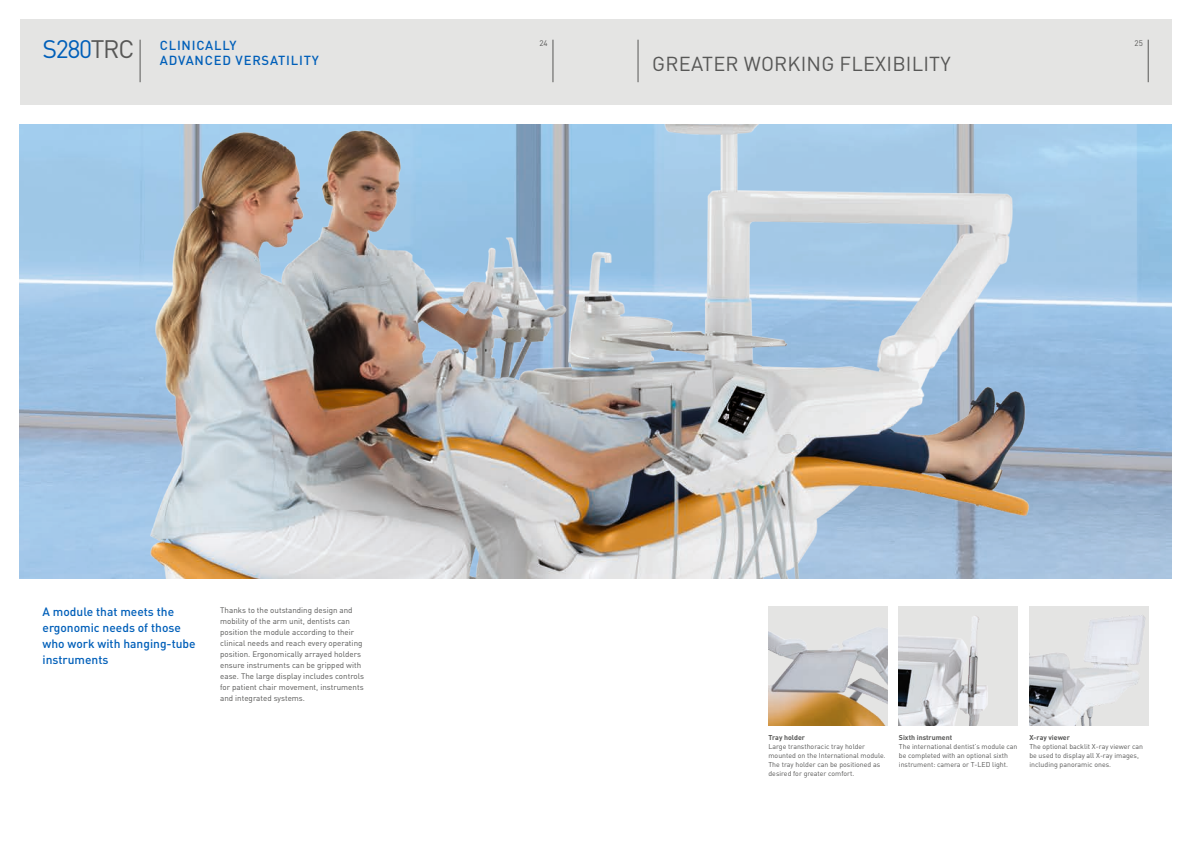
<style>
.page{position:relative;width:1191px;height:842px;background:#fff}
.page>*{position:absolute;margin:0;border:0;box-sizing:border-box;transform-origin:0 0}
.t1{font:20px "DIN Pro";letter-spacing:.01em;color:#575756}
.t2{font:500 13px "DIN Pro";letter-spacing:.06em;color:#005fb9}
.t3{font:500 12px/16px "DIN Pro";color:#005fb9}
.t4{font:8px/11px "DIN Pro";color:#575756}
.t5{font:7px/9px "DIN Pro";color:#575756}
.t6{font:700 7px "DIN Pro";color:#575756}
.s1{font-weight:400;font-size:25px}
.s2{font-weight:400;font-size:25px;color:#575756}
</style>
<div class="page">
<img style="left:20px;top:125px;width:1151px;height:453px">
<div style="left:20px;top:20px;width:1151px;height:85px;background:#e4e4e3"></div>
<hr style="left:553px;top:40px;width:1px;height:42px;background:#575756">
<hr style="left:1148px;top:40px;width:1px;height:42px;background:#575756">
<hr style="left:638px;top:40px;width:1px;height:42px;background:#575756">
<hr style="left:140px;top:40px;width:1px;height:42px;background:#575756">
<img style="left:768px;top:607px;width:119px;height:119px">
<img style="left:899px;top:607px;width:119px;height:119px">
<img style="left:1029px;top:607px;width:119px;height:119px">
<h2 class="t2" style="left:43px;top:36px;width:195px"><span class="s1">S280</span><span class="s2">TRC</span> CLINICALLY</h2>
<p class="t4" style="left:539px;top:37px;width:10px">24</p>
<p class="t4" style="left:1134px;top:37px;width:10px">25</p>
<h2 class="t2" style="left:160px;top:52px;width:160px">ADVANCED VERSATILITY</h2>
<h1 class="t1" style="left:652px;top:50px;width:300px">GREATER WORKING FLEXIBILITY</h1>
<h3 class="t3" style="left:43px;top:603px;width:155px">A module that meets the ergonomic needs of those who work with hanging-tube instruments</h3>
<p class="t4" style="left:220px;top:604px;width:145px">Thanks to the outstanding design and mobility of the arm unit, dentists can position the module according to their clinical needs and reach every operating position. Ergonomically arrayed holders ensure instruments can be gripped with ease. The large display includes controls for patient chair movement, instruments and integrated systems.</p>
<p class="t6" style="left:768px;top:732px;width:38px">Tray holder</p>
<p class="t5" style="left:768px;top:741px;width:119px">Large transthoracic tray holder mounted on the International module.<br>The tray holder can be positioned as desired for greater comfort.</p>
<p class="t6" style="left:899px;top:732px;width:55px">Sixth instrument</p>
<p class="t5" style="left:899px;top:741px;width:120px">The international dentist’s module can be completed with an optional sixth instrument: camera or T-LED light.</p>
<p class="t6" style="left:1029px;top:732px;width:42px">X-ray viewer</p>
<p class="t5" style="left:1029px;top:741px;width:115px">The optional backlit X-ray viewer can be used to display all X-ray images, including panoramic ones.</p>
</div>
